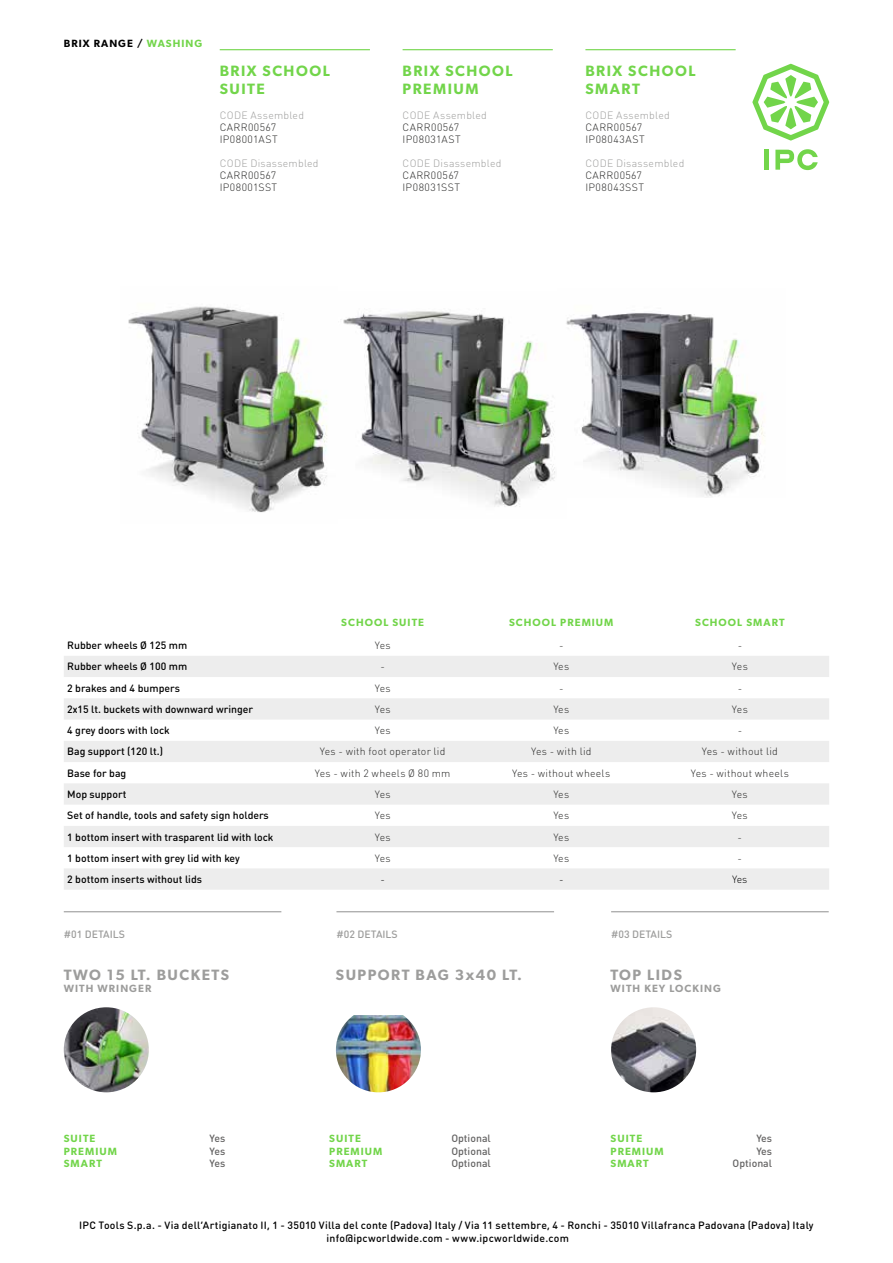
<style>
.page{position:relative;width:893px;height:1263px;background:#fff}
.page>*{position:absolute;margin:0;border:0;box-sizing:border-box;transform-origin:0 0}
.t1{font:600 15px/18px "Gibson";letter-spacing:.1em;color:#72d54a}
.t2{font:600 15px "Gibson";letter-spacing:.1em;color:#9d9d9c}
.t3{font:500 10.5px "DIN Round Pro";color:#000}
.t4{font:300 10.5px/12px "DIN Round Pro";letter-spacing:.025em;color:#282827}
.t5{font:500 10.5px/12.6px "DIN Round Pro";letter-spacing:.02em;color:#000;text-align:center}
.t6{font:300 10.5px "DIN Round Pro";letter-spacing:.025em;color:#9d9d9c}
.t7{font:600 10.5px "Gibson";letter-spacing:.1em;color:#72d54a}
.t8{font:500 10.5px "DIN Round Pro";color:#646363}
.t9{font:300 10.5px/12px "DIN Round Pro";letter-spacing:.045em;color:#282827}
.t10{font:500 10.5px "DIN Round Pro";color:#9d9d9c}
.t11{font:600 10.5px "Gibson";letter-spacing:.1em;color:#9d9d9c}
.t12{font:600 10.5px "Gibson";letter-spacing:.1em;color:#000}
.t13{font:300 10.5px "DIN Round Pro";color:#000}
.s1{color:#72d54a}
</style>
<div class="page">
<div style="left:764px;top:150px;width:5px;height:20px;background:#72d54a"></div>
<svg style="left:775px;top:149px;width:43px;height:21px"></svg>
<svg style="left:752px;top:64px;width:77px;height:77px"></svg>
<img style="left:128px;top:306px;width:199px;height:207px">
<img style="left:343px;top:311px;width:212px;height:196px">
<svg style="left:64px;top:656px;width:765px;height:149px;fill:#ededed"></svg>
<svg style="left:64px;top:826px;width:765px;height:64px;fill:#ededed"></svg>
<img style="left:64px;top:1007px;width:85px;height:85px;border-radius:43px">
<img style="left:611px;top:1007px;width:85px;height:85px;border-radius:43px">
<hr style="left:403px;top:49px;width:150px;height:1px;background:#72d54a">
<hr style="left:585px;top:49px;width:151px;height:1px;background:#72d54a">
<hr style="left:220px;top:49px;width:150px;height:1px;background:#72d54a">
<img style="left:336px;top:1015px;width:85px;height:77px">
<hr style="left:64px;top:911px;width:217px;height:1px;background:#9d9d9c">
<hr style="left:336px;top:911px;width:218px;height:1px;background:#9d9d9c">
<hr style="left:611px;top:911px;width:218px;height:1px;background:#9d9d9c">
<img style="left:566px;top:313px;width:199px;height:184px">
<p class="t12" style="left:64px;top:37px;width:140px">BRIX RANGE / <span class="s1">WASHING</span></p>
<h1 class="t1" style="left:220px;top:61px;width:112px">BRIX SCHOOL<br>SUITE</h1>
<p class="t6" style="left:220px;top:108px;width:86px">CODE Assembled</p>
<p class="t4" style="left:220px;top:121px;width:59px">CARR00567<br>IP08001AST</p>
<p class="t6" style="left:220px;top:156px;width:100px">CODE Disassembled</p>
<p class="t4" style="left:220px;top:169px;width:59px">CARR00567<br>IP08001SST</p>
<h1 class="t1" style="left:403px;top:61px;width:112px">BRIX SCHOOL<br>PREMIUM</h1>
<h1 class="t1" style="left:585px;top:61px;width:112px">BRIX SCHOOL<br>SMART</h1>
<p class="t6" style="left:403px;top:108px;width:86px">CODE Assembled</p>
<p class="t9" style="left:403px;top:121px;width:60px">CARR00567<br>IP08031AST</p>
<p class="t6" style="left:403px;top:156px;width:100px">CODE Disassembled</p>
<p class="t4" style="left:403px;top:169px;width:59px">CARR00567<br>IP08031SST</p>
<p class="t6" style="left:585px;top:108px;width:86px">CODE Assembled</p>
<p class="t9" style="left:585px;top:121px;width:61px">CARR00567<br>IP08043AST</p>
<p class="t6" style="left:585px;top:156px;width:100px">CODE Disassembled</p>
<p class="t4" style="left:585px;top:169px;width:60px">CARR00567<br>IP08043SST</p>
<p class="t7" style="left:341px;top:616px;width:84px">SCHOOL SUITE</p>
<p class="t7" style="left:509px;top:616px;width:106px">SCHOOL PREMIUM</p>
<p class="t7" style="left:695px;top:616px;width:91px">SCHOOL SMART</p>
<p class="t3" style="left:67px;top:638px;width:122px">Rubber wheels Ø 125 mm</p>
<p class="t4" style="left:375px;top:639px;width:17px">Yes</p>
<p class="t4" style="left:559px;top:639px;width:6px">-</p>
<p class="t4" style="left:738px;top:639px;width:6px">-</p>
<p class="t3" style="left:67px;top:659px;width:122px">Rubber wheels Ø 100 mm</p>
<p class="t4" style="left:380px;top:660px;width:6px">-</p>
<p class="t4" style="left:553px;top:660px;width:17px">Yes</p>
<p class="t4" style="left:732px;top:660px;width:17px">Yes</p>
<p class="t3" style="left:67px;top:681px;width:114px">2 brakes and 4 bumpers</p>
<p class="t4" style="left:375px;top:682px;width:17px">Yes</p>
<p class="t4" style="left:559px;top:682px;width:6px">-</p>
<p class="t4" style="left:738px;top:682px;width:6px">-</p>
<p class="t3" style="left:67px;top:702px;width:188px">2x15 lt. buckets with downward wringer</p>
<p class="t4" style="left:375px;top:703px;width:17px">Yes</p>
<p class="t4" style="left:553px;top:703px;width:17px">Yes</p>
<p class="t4" style="left:732px;top:703px;width:17px">Yes</p>
<p class="t3" style="left:67px;top:723px;width:104px">4 grey doors with lock</p>
<p class="t4" style="left:375px;top:724px;width:17px">Yes</p>
<p class="t4" style="left:553px;top:724px;width:17px">Yes</p>
<p class="t4" style="left:738px;top:724px;width:6px">-</p>
<p class="t3" style="left:67px;top:744px;width:97px">Bag support (120 lt.)</p>
<p class="t4" style="left:320px;top:745px;width:127px">Yes - with foot operator lid</p>
<p class="t4" style="left:531px;top:745px;width:62px">Yes - with lid</p>
<p class="t4" style="left:702px;top:745px;width:78px">Yes - without lid</p>
<p class="t3" style="left:67px;top:766px;width:61px">Base for bag</p>
<p class="t4" style="left:315px;top:767px;width:137px">Yes - with 2 wheels Ø 80 mm</p>
<p class="t4" style="left:512px;top:767px;width:100px">Yes - without wheels</p>
<p class="t4" style="left:691px;top:767px;width:100px">Yes - without wheels</p>
<p class="t3" style="left:67px;top:787px;width:61px">Mop support</p>
<p class="t4" style="left:375px;top:788px;width:17px">Yes</p>
<p class="t4" style="left:553px;top:788px;width:17px">Yes</p>
<p class="t4" style="left:732px;top:788px;width:17px">Yes</p>
<p class="t3" style="left:67px;top:808px;width:203px">Set of handle, tools and safety sign holders</p>
<p class="t4" style="left:375px;top:809px;width:17px">Yes</p>
<p class="t4" style="left:553px;top:809px;width:17px">Yes</p>
<p class="t4" style="left:732px;top:809px;width:17px">Yes</p>
<p class="t3" style="left:67px;top:830px;width:208px">1 bottom insert with trasparent lid with lock</p>
<p class="t4" style="left:375px;top:830px;width:17px">Yes</p>
<p class="t4" style="left:553px;top:830px;width:17px">Yes</p>
<p class="t3" style="left:67px;top:851px;width:174px">1 bottom insert with grey lid with key</p>
<p class="t4" style="left:375px;top:852px;width:17px">Yes</p>
<p class="t4" style="left:553px;top:852px;width:17px">Yes</p>
<p class="t4" style="left:738px;top:852px;width:6px">-</p>
<p class="t3" style="left:67px;top:872px;width:136px">2 bottom inserts without lids</p>
<p class="t13" style="left:380px;top:872px;width:6px">-</p>
<p class="t13" style="left:559px;top:872px;width:6px">-</p>
<p class="t13" style="left:732px;top:872px;width:17px">Yes</p>
<p class="t10" style="left:64px;top:927px;width:63px">#01 DETAILS</p>
<p class="t10" style="left:336px;top:927px;width:63px">#02 DETAILS</p>
<p class="t10" style="left:611px;top:927px;width:63px">#03 DETAILS</p>
<h1 class="t2" style="left:611px;top:966px;width:73px">TOP LIDS</h1>
<p class="t11" style="left:611px;top:982px;width:112px">WITH KEY LOCKING</p>
<h1 class="t2" style="left:64px;top:966px;width:167px">TWO 15 LT. BUCKETS</h1>
<p class="t11" style="left:64px;top:982px;width:89px">WITH WRINGER</p>
<h1 class="t2" style="left:336px;top:966px;width:188px">SUPPORT BAG 3x40 LT.</h1>
<p class="t7" style="left:64px;top:1132px;width:33px">SUITE</p>
<p class="t8" style="left:210px;top:1131px;width:17px">Yes</p>
<p class="t7" style="left:64px;top:1145px;width:55px">PREMIUM</p>
<p class="t8" style="left:210px;top:1144px;width:17px">Yes</p>
<p class="t7" style="left:64px;top:1157px;width:40px">SMART</p>
<p class="t8" style="left:210px;top:1156px;width:17px">Yes</p>
<p class="t7" style="left:329px;top:1132px;width:33px">SUITE</p>
<p class="t8" style="left:451px;top:1131px;width:41px">Optional</p>
<p class="t7" style="left:329px;top:1145px;width:55px">PREMIUM</p>
<p class="t8" style="left:451px;top:1144px;width:41px">Optional</p>
<p class="t7" style="left:329px;top:1157px;width:40px">SMART</p>
<p class="t8" style="left:451px;top:1156px;width:41px">Optional</p>
<p class="t7" style="left:610px;top:1132px;width:33px">SUITE</p>
<p class="t8" style="left:756px;top:1131px;width:17px">Yes</p>
<p class="t7" style="left:610px;top:1145px;width:55px">PREMIUM</p>
<p class="t8" style="left:756px;top:1144px;width:17px">Yes</p>
<p class="t7" style="left:610px;top:1157px;width:40px">SMART</p>
<p class="t8" style="left:733px;top:1156px;width:41px">Optional</p>
<p class="t5" style="left:79px;top:1219px;width:736px">IPC Tools S.p.a. - Via dell’Artigianato II, 1 - 35010 Villa del conte (Padova) Italy / Via 11 settembre, 4 - Ronchi - 35010 Villafranca Padovana (Padova) Italy info@ipcworldwide.com - www.ipcworldwide.com</p>
</div>
